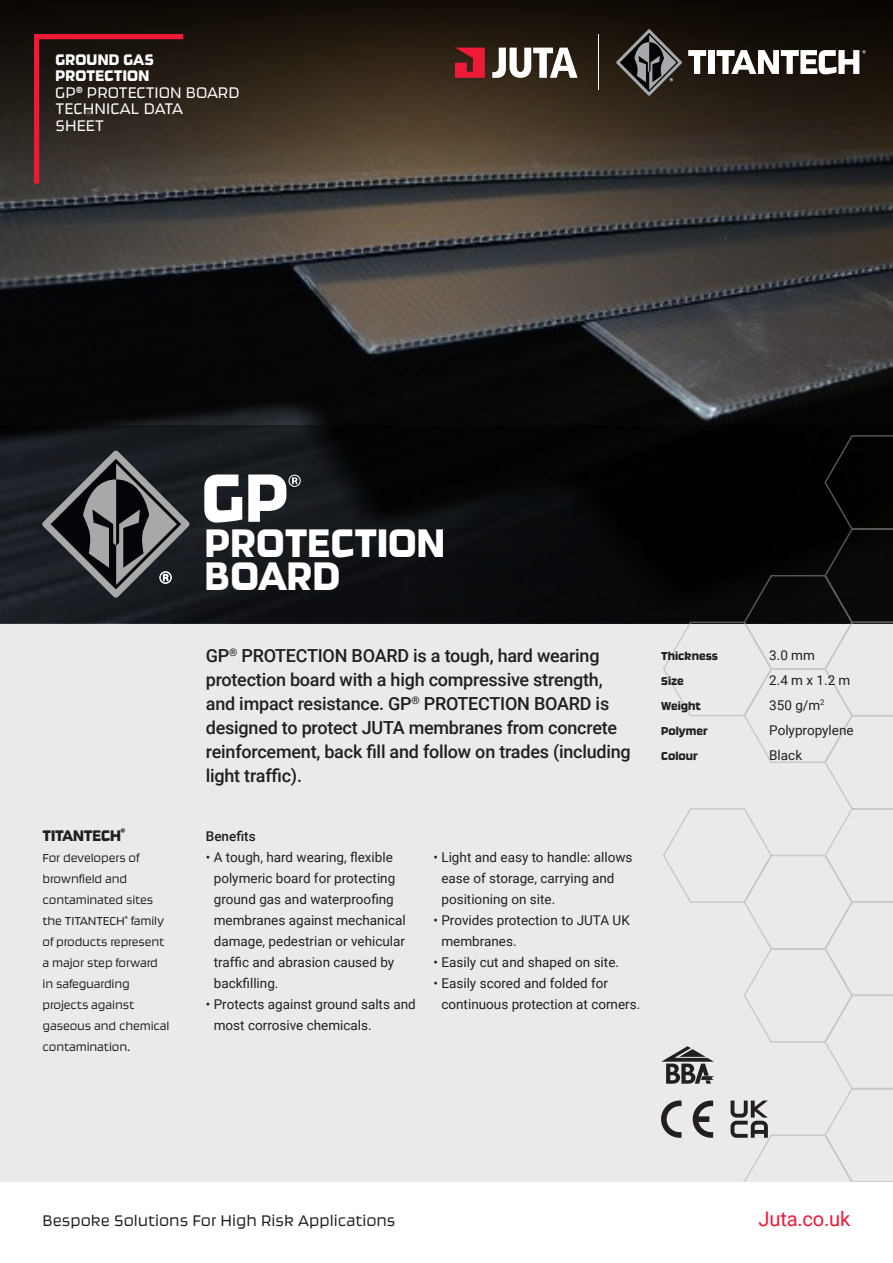
<style>
.page{position:relative;width:893px;height:1263px;background:#fff}
.page>*{position:absolute;margin:0;border:0;box-sizing:border-box;transform-origin:0 0}
.t1{font:80.1px "Ginger Pro";color:#fff}
.t2{font:46.8px "Ginger Pro";color:#fff}
.t3{font:20.1px "Roboto";letter-spacing:-.01em;color:#ed1a38}
.t4{font:500 18px/24px "Roboto";letter-spacing:-.015em;color:#231f20}
.t5{font:300 18px "Ginger Pro";color:#231f20}
.t6{font:300 18px/16.5px "Ginger Pro";color:#fff}
.t7{font:18px/16.5px "Ginger Pro";letter-spacing:.01em;color:#fff}
.t8{font:18px "Ginger Pro";letter-spacing:-.01em;color:#231f20}
.t9{font:13.5px/21px "Roboto";color:#231f20}
.t10{font:300 13.5px/21px "Ginger Pro";letter-spacing:-.01em;color:#231f20}
.t11{font:13.5px "Ginger Pro";color:#231f20}
.t12{font:500 13.5px "Roboto";color:#231f20}
</style>
<div class="page">
<div style="left:0;top:425px;width:893px;height:756px;background:#eaeaec"></div>
<img style="left:0;top:176px;width:893px;height:249px">
<svg style="left:0;top:0;width:893px;height:176px;background:#2e251a"></svg>
<svg style="left:0;top:425px;width:893px;height:198px;background:#0e0f12"></svg>
<svg style="left:31px;top:31px;width:158px;height:158px;background:#382521"></svg>
<svg style="left:455px;top:48px;width:30px;height:30px"></svg>
<svg style="left:492px;top:48px;width:86px;height:30px"></svg>
<svg style="left:616px;top:29px;width:66px;height:67px;background:#423e3b"></svg>
<svg style="left:688px;top:50px;width:18px;height:24px"></svg>
<div style="left:708px;top:50px;width:6px;height:24px;background:#fff"></div>
<svg style="left:717px;top:50px;width:149px;height:24px"></svg>
<hr style="left:598px;top:34px;width:1px;height:56px;background:#fff">
<svg style="left:655px;top:435px;width:238px;height:746px"></svg>
<svg style="left:289px;top:475px;width:12px;height:12px"></svg>
<svg style="left:42px;top:450px;width:148px;height:148px;background:#3f4144"></svg>
<h3 class="t7" style="left:55px;top:51px;width:100px">GROUND GAS<br>PROTECTION</h3>
<h3 class="t6" style="left:55px;top:84px;width:186px">GP® PROTECTION BOARD<br>TECHNICAL DATA<br>SHEET</h3>
<h1 class="t1" style="left:202px;top:448px;width:89px">GP</h1>
<h2 class="t2" style="left:205px;top:514px;width:242px">PROTECTION</h2>
<h2 class="t2" style="left:205px;top:546px;width:137px">BOARD</h2>
<p class="t4" style="left:206px;top:643px;width:426px">GP<sup>®</sup> PROTECTION BOARD is a tough, hard wearing protection board with a high compressive strength, and impact resistance. GP<sup>®</sup> PROTECTION BOARD is designed to protect JUTA membranes from concrete reinforcement, back fill and follow on trades (including light traffic).</p>
<h3 class="t8" style="left:43px;top:824px;width:84px">TITANTECH<sup>®</sup></h3>
<p class="t10" style="left:43px;top:847px;width:129px">For developers of brownfield and contaminated sites the TITANTECH<sup>®</sup> family of products represent a major step forward in safeguarding projects against gaseous and chemical contamination.</p>
<p class="t9" style="left:214px;top:846px;width:193px;text-indent:-8px">• A tough, hard wearing, flexible polymeric board for protecting ground gas and waterproofing membranes against mechanical damage, pedestrian or vehicular traffic and abrasion caused by backfilling.</p>
<p class="t12" style="left:206px;top:826px;width:51px">Benefits</p>
<p class="t9" style="left:214px;top:993px;width:203px;text-indent:-8px">• Protects against ground salts and most corrosive chemicals.</p>
<p class="t9" style="left:441px;top:846px;width:193px;text-indent:-8px">• Light and easy to handle: allows ease of storage, carrying and positioning on site.</p>
<p class="t9" style="left:441px;top:909px;width:190px;text-indent:-8px">• Provides protection to JUTA UK membranes.</p>
<p class="t9" style="left:434px;top:951px;width:187px">• Easily cut and shaped on site.</p>
<p class="t9" style="left:441px;top:972px;width:200px;text-indent:-8px">• Easily scored and folded for continuous protection at corners.</p>
<p class="t11" style="left:661px;top:647px;width:58px">Thickness</p>
<p class="t9" style="left:769px;top:644px;width:47px">3.0 mm</p>
<p class="t11" style="left:661px;top:672px;width:24px">Size</p>
<p class="t9" style="left:769px;top:669px;width:83px">2.4 m x 1.2 m</p>
<p class="t11" style="left:661px;top:697px;width:41px">Weight</p>
<p class="t9" style="left:769px;top:694px;width:57px">350 g/m<sup>2</sup></p>
<p class="t11" style="left:661px;top:722px;width:48px">Polymer</p>
<p class="t9" style="left:769px;top:719px;width:86px">Polypropylene</p>
<p class="t11" style="left:661px;top:747px;width:38px">Colour</p>
<p class="t9" style="left:769px;top:744px;width:34px">Black</p>
<h3 class="t5" style="left:43px;top:1210px;width:355px">Bespoke Solutions For High Risk Applications</h3>
<h3 class="t3" style="left:758px;top:1205px;width:93px">Juta.co.uk</h3>
</div>
